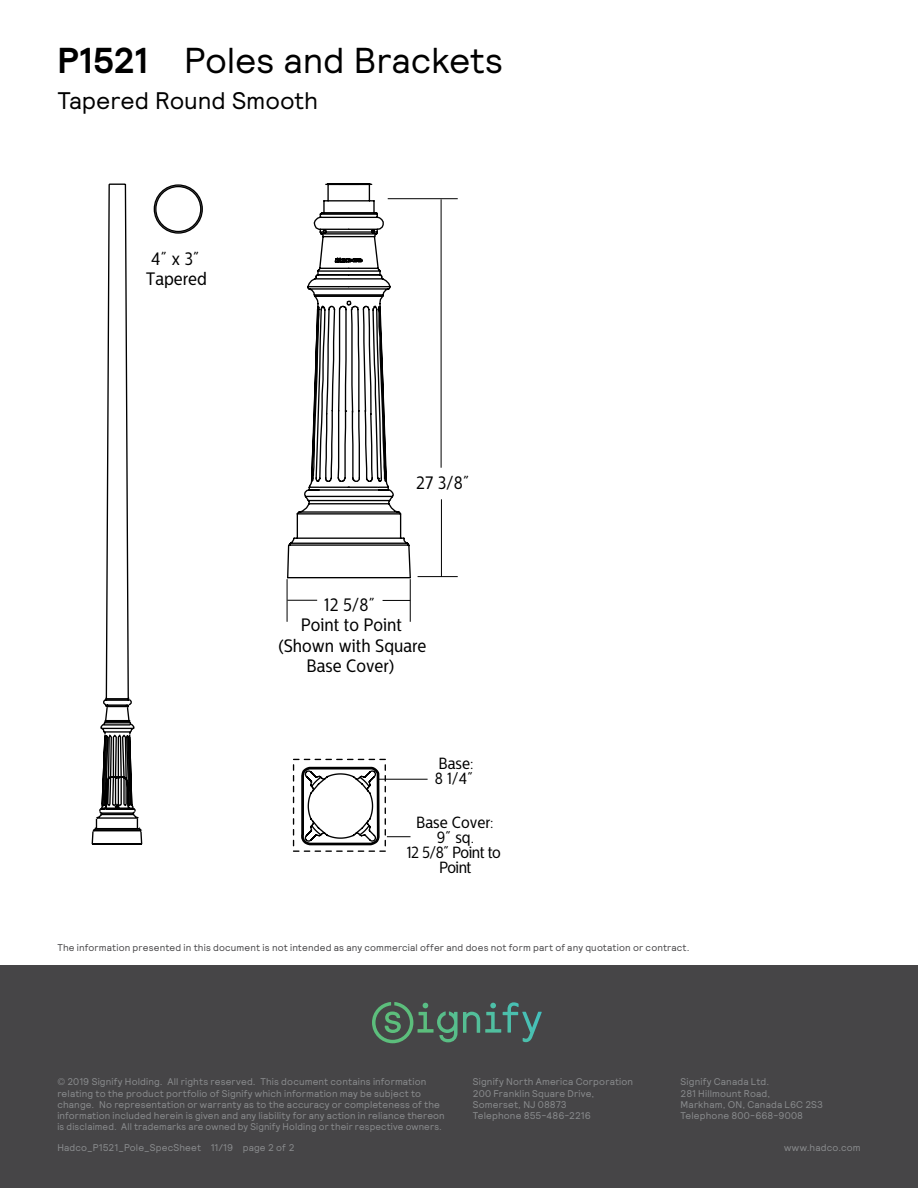
<style>
.page{position:relative;width:918px;height:1188px;background:#fff}
.page>*{position:absolute;margin:0;border:0;box-sizing:border-box;transform-origin:0 0}
.t1{font:36px "Relative";letter-spacing:-.005em;color:#000}
.t2{font:24px "Relative";color:#000}
.t3{font:18px/20.5px "Centrale Sans Cnd";color:#000}
.t4{font:16.2px/14.9px "Centrale Sans Cnd";letter-spacing:-.035em;color:#000;text-align:center}
.t5{font:16.2px/14.9px "Centrale Sans Cnd";color:#000}
.t6{font:9.75px/11.2px "Relative";letter-spacing:.015em;color:#8a8c8e}
.t7{font:9.75px "Relative";letter-spacing:.015em;color:#464547}
.s1{font-weight:700}
</style>
<div class="page">
<div style="left:0;top:965px;width:918px;height:223px;background:#464547"></div>
<svg style="left:372px;top:1002px;width:167px;height:41px"></svg>
<svg style="left:92px;top:184px;width:50px;height:661px"></svg>
<svg style="left:154px;top:184px;width:49px;height:50px"></svg>
<svg style="left:287px;top:184px;width:124px;height:394px"></svg>
<hr style="left:418px;top:576px;width:40px;height:1px;background:#000">
<hr style="left:388px;top:198px;width:70px;height:1px;background:#000">
<hr style="left:441px;top:199px;width:1px;height:269px;background:#000">
<hr style="left:441px;top:499px;width:1px;height:78px;background:#000">
<hr style="left:287px;top:600px;width:30px;height:1px;background:#000">
<svg style="left:383px;top:600px;width:27px;height:1px"></svg>
<hr style="left:287px;top:579px;width:1px;height:43px;background:#000">
<hr style="left:410px;top:579px;width:1px;height:43px;background:#000">
<div style="left:293px;top:759px;width:93px;height:93px;border:1px dashed #000"></div>
<svg style="left:300px;top:759px;width:111px;height:93px"></svg>
<hr style="left:379px;top:779px;width:49px;height:1px;background:#000">
<h1 class="t1" style="left:57px;top:37px;width:447px"><span class="s1">P1521</span> Poles and Brackets</h1>
<h2 class="t2" style="left:57px;top:85px;width:262px">Tapered Round Smooth</h2>
<h3 class="t3" style="left:146px;top:248px;width:62px">4˝ x 3˝<br>Tapered</h3>
<h3 class="t3" style="left:416px;top:473px;width:55px">27 3/8˝</h3>
<h3 class="t3" style="left:278px;top:594px;width:150px;text-align:center">12 5/8˝<br>Point to Point (Shown with Square<br>Base Cover)</h3>
<h3 class="t5" style="left:435px;top:756px;width:40px">Base:<br>8 1/4˝</h3>
<h3 class="t4" style="left:407px;top:816px;width:95px">Base Cover:<br>9˝ sq.<br>12 5/8˝ Point to<br>Point</h3>
<p class="t7" style="left:57px;top:941px;width:634px">The information presented in this document is not intended as any commercial offer and does not form part of any quotation or contract.</p>
<p class="t6" style="left:57px;top:1076px;width:389px">© 2019 Signify Holding. All rights reserved. This document contains information relating to the product portfolio of Signify which information may be subject to change. No representation or warranty as to the accuracy or completeness of the information included herein is given and any liability for any action in reliance thereon is disclaimed. All trademarks are owned by Signify Holding or their respective owners.</p>
<p class="t6" style="left:57px;top:1142px;width:239px">Hadco_P1521_Pole_SpecSheet 11/19 page 2 of 2</p>
<p class="t6" style="left:473px;top:1076px;width:162px">Signify North America Corporation<br>200 Franklin Square Drive,<br>Somerset, NJ 08873<br>Telephone 855-486-2216</p>
<p class="t6" style="left:681px;top:1076px;width:144px">Signify Canada Ltd.<br>281 Hillmount Road,<br>Markham, ON, Canada L6C 2S3<br>Telephone 800-668-9008</p>
<p class="t6" style="left:784px;top:1142px;width:78px">www.hadco.com</p>
</div>
